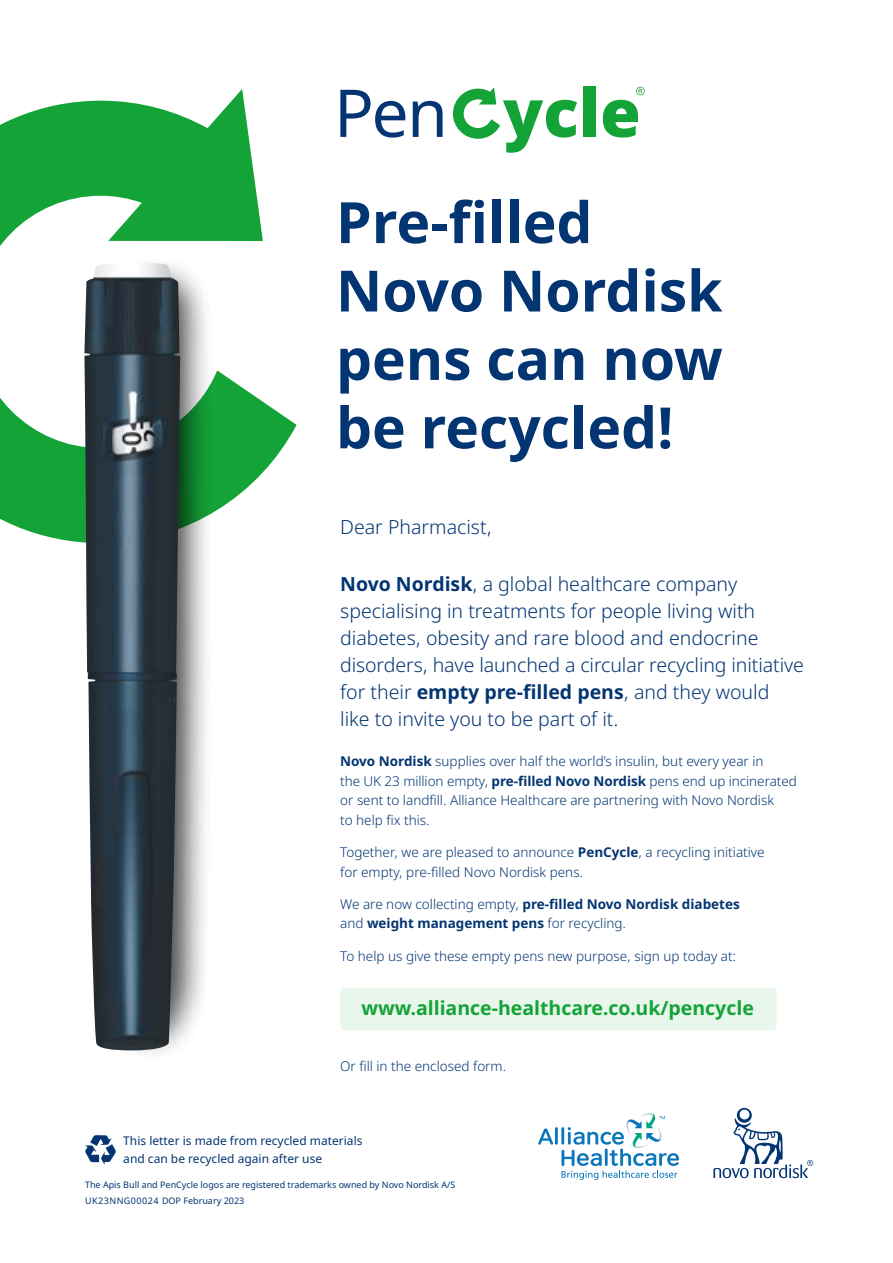
<style>
.page{position:relative;width:893px;height:1263px;background:#fff}
.page>*{position:absolute;margin:0;border:0;box-sizing:border-box;transform-origin:0 0}
.t1{font:700 57px/68.4px "Apis";color:#033572}
.t2{font:300 19.5px/27px "Apis";color:#033572}
.t3{font:700 19.5px "Apis";color:#13a337}
.t4{font:300 13.5px/19.5px "Apis";color:#033572}
.t5{font:700 13.5px/19.5px "Apis";color:#033572}
.t6{font:12px/18px "Apis";color:#033572}
.t7{font:9px/16px "Apis";color:#033572}
.s1{font-weight:700}
.s2{font-weight:300}
</style>
<div class="page">
<svg style="left:0;top:89px;width:297px;height:454px"></svg>
<svg style="left:95px;top:252px;width:123px;height:801px"></svg>
<img style="left:84px;top:262px;width:96px;height:788px">
<svg style="left:85px;top:1135px;width:31px;height:30px"></svg>
<div style="left:340px;top:988px;width:436px;height:42px;background:#e8f6eb;border-radius:4px"></div>
<svg style="left:713px;top:1108px;width:100px;height:70px"></svg>
<hr style="left:555px;top:1127px;width:3px;height:17px;background:#0a76bc">
<svg style="left:538px;top:1128px;width:15px;height:16px"></svg>
<svg style="left:561px;top:1113px;width:118px;height:67px"></svg>
<svg style="left:340px;top:90px;width:65px;height:48px"></svg>
<svg style="left:413px;top:101px;width:30px;height:36px"></svg>
<svg style="left:453px;top:87px;width:124px;height:66px"></svg>
<div style="left:583px;top:87px;width:13px;height:50px;background:#13a337"></div>
<svg style="left:603px;top:87px;width:42px;height:51px"></svg>
<h1 class="t1" style="left:336px;top:189px;width:388px">Pre-filled<br>Novo Nordisk pens can now be recycled!</h1>
<h2 class="t2" style="left:340px;top:514px;width:153px">Dear Pharmacist,</h2>
<p class="t2" style="left:340px;top:570px;width:465px"><span class="s1">Novo Nordisk</span>, a global healthcare company specialising in treatments for people living with diabetes, obesity and rare blood and endocrine disorders, have launched a circular recycling initiative for their <span class="s1">empty pre-filled pens</span>, and they would<br>like to invite you to be part of it.</p>
<p class="t4" style="left:340px;top:752px;width:458px"><span class="s1">Novo Nordisk</span> supplies over half the world’s insulin, but every year in<br>the UK 23 million empty, <span class="s1">pre-filled Novo Nordisk</span> pens end up incinerated or sent to landfill. Alliance Healthcare are partnering with Novo Nordisk<br>to help fix this.</p>
<p class="t4" style="left:340px;top:843px;width:426px">Together, we are pleased to announce <span class="s1">PenCycle</span>, a recycling initiative for empty, pre-filled Novo Nordisk pens.</p>
<p class="t5" style="left:340px;top:894px;width:401px"><span class="s2">We are now collecting empty,</span> pre-filled Novo Nordisk diabetes <span class="s2">and</span> weight management pens <span class="s2">for recycling.</span></p>
<p class="t4" style="left:340px;top:946px;width:397px">To help us give these empty pens new purpose, sign up today at:</p>
<h2 class="t3" style="left:361px;top:994px;width:394px">www.alliance-healthcare.co.uk/pencycle</h2>
<p class="t4" style="left:340px;top:1057px;width:168px">Or fill in the enclosed form.</p>
<p class="t6" style="left:123px;top:1132px;width:241px">This letter is made from recycled materials and can be recycled again after use</p>
<p class="t7" style="left:85px;top:1176px;width:372px">The Apis Bull and PenCycle logos are registered trademarks owned by Novo Nordisk A/S<br>UK23NNG00024 DOP February 2023</p>
</div>
